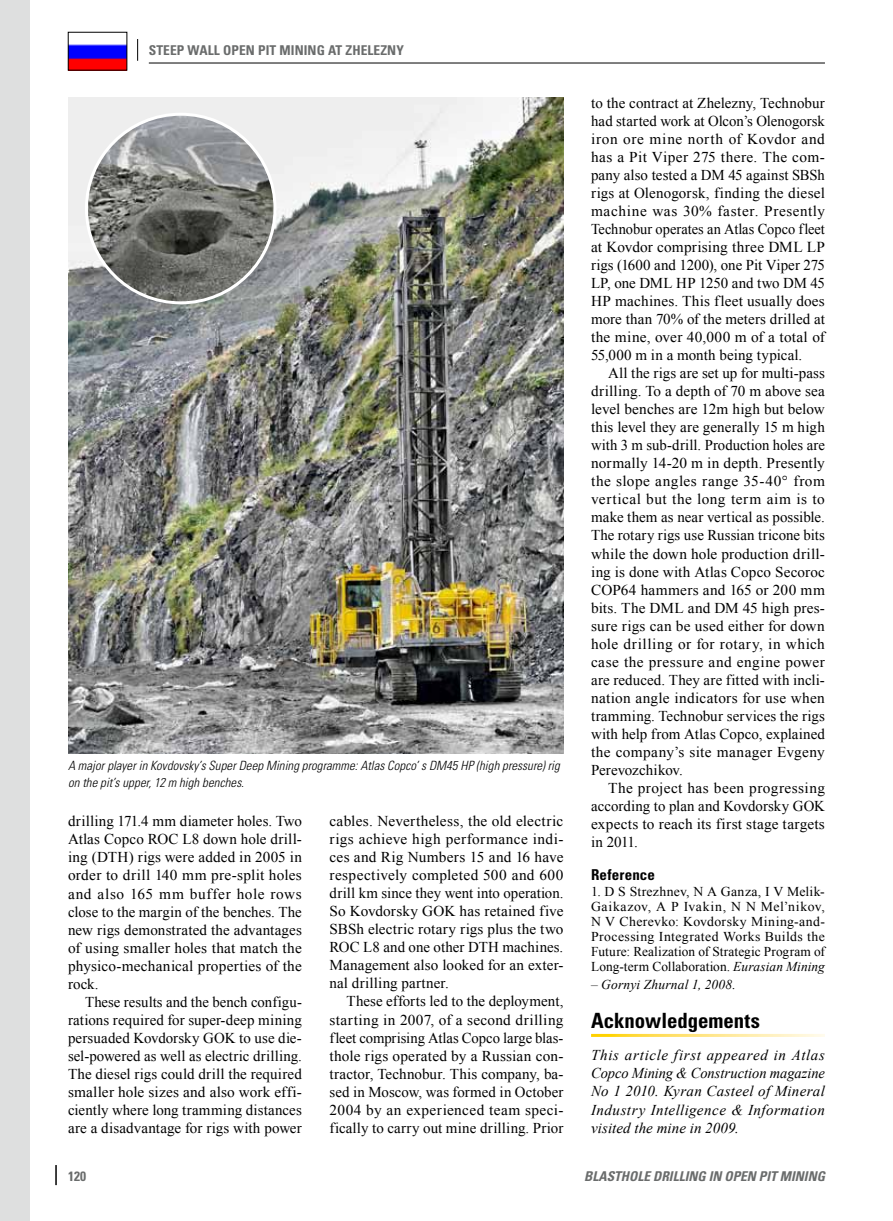
<style>
.page{position:relative;width:893px;height:1221px;background:#fff}
.page>*{position:absolute;margin:0;border:0;box-sizing:border-box;transform-origin:0 0}
.t1{font:700 condensed 21px "Univers";color:#000}
.t2{font:15.15px "Times New Roman";letter-spacing:.01em;color:#000}
.t3{font:15px/18px "Times New Roman";letter-spacing:.01em;color:#000;text-align:justify}
.t4{font:italic 15px/18px "Times New Roman";letter-spacing:.02em;color:#000;text-align:justify}
.t5{font:700 condensed 15px "Univers";letter-spacing:.01em;color:#000}
.t6{font:13.5px/15px "Times New Roman";letter-spacing:.005em;color:#000;text-align:justify}
.t7{font:700 condensed 13.5px "Univers";letter-spacing:.005em;color:#6a6c6c}
.t8{font:italic 700 condensed 13.5px "Univers";color:#6a6c6c}
.t9{font:italic 13.5px "Times New Roman";letter-spacing:.015em;color:#000}
.t10{font:italic 300 condensed 12.75px/16.5px "Univers";letter-spacing:.01em;color:#000}
.s1{font-style:italic}
</style>
<div class="page">
<img style="left:70px;top:44px;width:55px;height:24px">
<hr style="left:149px;top:63px;width:676px;height:1px;background:#000">
<svg style="left:137px;top:39px;width:1px;height:22px"></svg>
<svg style="left:56px;top:1165px;width:1px;height:19px"></svg>
<div style="left:0;top:0;width:30px;height:1220px;background:#dedfdf"></div>
<img style="left:68px;top:98px;width:495px;height:655px">
<img style="left:86px;top:114px;width:189px;height:189px;border-radius:94px">
<p class="t7" style="left:149px;top:42px;width:8px">Steep</p>
<p class="t7" style="left:188px;top:42px;width:218px">Wall Open Pit Mining at Zhelezny</p>
<p class="t10" style="left:68px;top:757px;width:493px">A major player in Kovdovsky’s Super Deep Mining programme: Atlas Copco’ s DM45 HP (high pressure) rig on the pit’s upper, 12 m high benches.</p>
<p class="t3" style="left:68px;top:812px;width:235px">drilling 171.4 mm diameter holes. Two Atlas Copco ROC L8 down hole drill&shy;ing (DTH) rigs were added in 2005 in order to drill 140 mm pre-split holes and also 165 mm buffer hole rows close to the margin of the benches. The new rigs demonstrated the advantages of using smaller holes that match the physico-mechanical properties of the rock.</p>
<p class="t3" style="left:68px;top:992px;width:235px;text-indent:17px">These results and the bench configu&shy;rations required for super-deep mining persuaded Kovdorsky GOK to use die&shy;sel-powered as well as electric drilling.<br>The diesel rigs could drill the required smaller hole sizes and also work effi&shy;ciently where long tramming distances are a disadvantage for rigs with power</p>
<p class="t3" style="left:330px;top:812px;width:235px">cables. Nevertheless, the old electric rigs achieve high performance indi&shy;ces and Rig Numbers 15 and 16 have respectively completed 500 and 600 drill km since they went into operation.<br>So Kovdorsky GOK has retained five SBSh electric rotary rigs plus the two ROC L8 and one other DTH machines.<br>Management also looked for an exter&shy;nal drilling partner.</p>
<p class="t3" style="left:330px;top:992px;width:235px;text-indent:17px">These efforts led to the deployment, starting in 2007, of a second drilling fleet comprising Atlas Copco large blas&shy;thole rigs operated by a Russian con&shy;tractor, Technobur. This company, ba&shy;sed in Moscow, was formed in October 2004 by an experienced team speci&shy;fically to carry out mine drilling. Prior</p>
<p class="t3" style="left:591px;top:94px;width:235px">to the contract at Zhelezny, Technobur had started work at Olcon’s Olenogorsk iron ore mine north of Kovdor and has a Pit Viper 275 there. The com&shy;pany also tested a DM 45 against SBSh rigs at Olenogorsk, finding the diesel machine was 30% faster. Presently Technobur operates an Atlas Copco fleet</p>
<p class="t2" style="left:591px;top:237px;width:235px">at Kovdor comprising three DML LP</p>
<p class="t3" style="left:591px;top:256px;width:235px">rigs (1600 and 1200), one Pit Viper 275<br>LP, one DML HP 1250 and two DM 45<br>HP machines. This fleet usually does more than 70% of the meters drilled at the mine, over 40,000 m of a total of 55,000 m in a month being typical.</p>
<p class="t3" style="left:591px;top:364px;width:235px;text-indent:17px">All the rigs are set up for multi-pass drilling. To a depth of 70 m above sea level benches are 12m high but below this level they are generally 15 m high with 3 m sub-drill. Production holes are normally 14-20 m in depth. Presently the slope angles range 35-40° from vertical but the long term aim is to make them as near vertical as possible.<br>The rotary rigs use Russian tricone bits while the down hole production drill&shy;ing is done with Atlas Copco Secoroc COP64 hammers and 165 or 200 mm bits. The DML and DM 45 high pres&shy;sure rigs can be used either for down hole drilling or for rotary, in which case the pressure and engine power are reduced. They are fitted with incli&shy;nation angle indicators for use when tramming. Technobur services the rigs with help from Atlas Copco, explained the company’s site manager Evgeny Perevozchikov.</p>
<p class="t3" style="left:591px;top:778px;width:235px;text-indent:17px">The project has been progressing according to plan and Kovdorsky GOK expects to reach its first stage targets in 2011.</p>
<p class="t5" style="left:591px;top:865px;width:65px">Reference</p>
<p class="t6" style="left:591px;top:883px;width:235px">1. D S Strezhnev, N A Ganza, I V Melik-Gaikazov, A P Ivakin, N N Mel’nikov, N V Cherevko: Kovdorsky Mining-and-Processing Integrated Works Builds the Future: Realization of Strategic Program of Long-term Collaboration. <span class="s1">Eurasian Mining</span></p>
<p class="t9" style="left:591px;top:975px;width:146px">– Gornyi Zhurnal 1, 2008.</p>
<h1 class="t1" style="left:591px;top:1007px;width:170px">Acknowledgements</h1>
<p class="t4" style="left:591px;top:1046px;width:235px">This article first appeared in Atlas Copco Mining &amp; Construction magazine No 1 2010. Kyran Casteel of Mineral Industry Intelligence &amp; Information visited the mine in 2009.</p>
<p class="t7" style="left:68px;top:1167px;width:19px">120</p>
<p class="t8" style="left:584px;top:1167px;width:242px">BLASTHOLE DRILLING IN OPEN PIT MINING</p>
</div>
